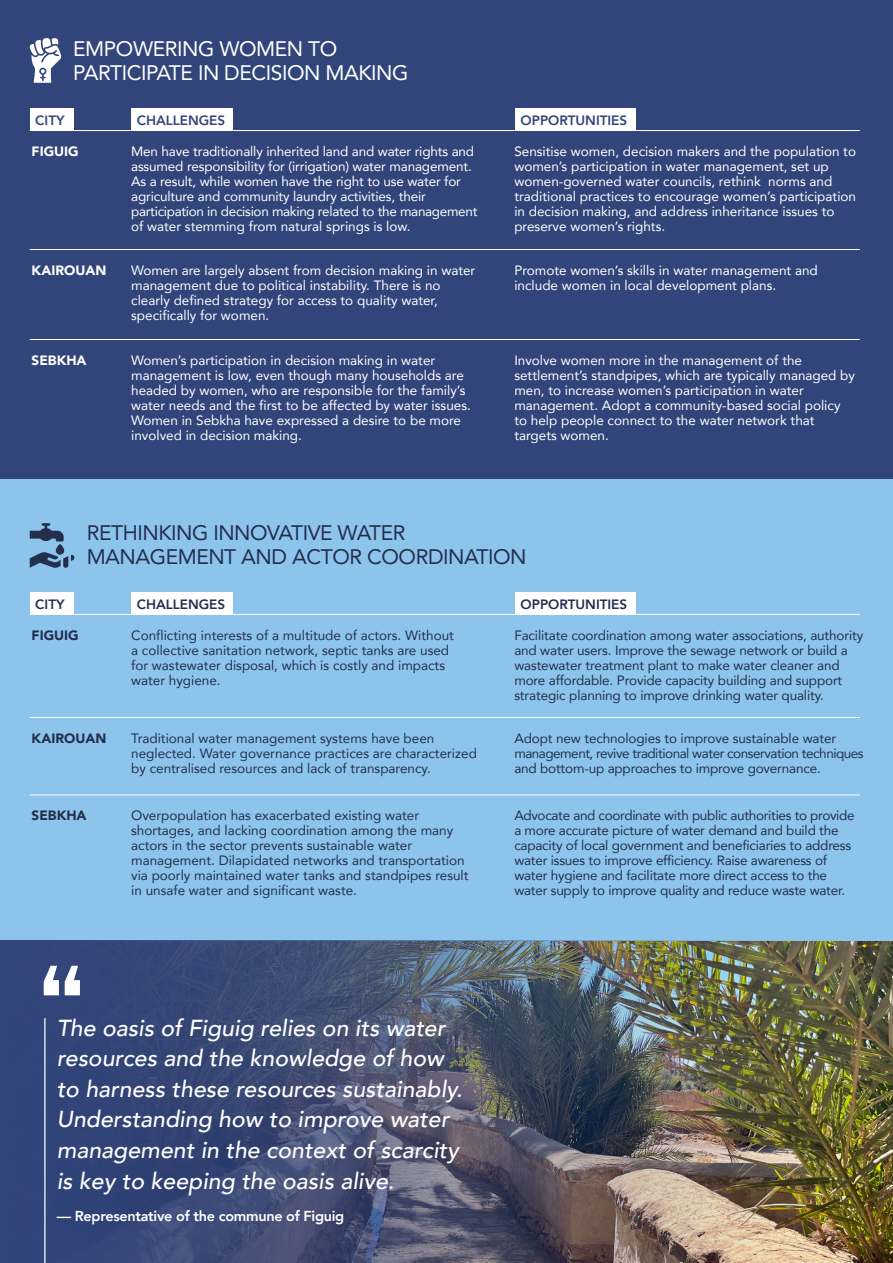
<style>
.page{position:relative;width:893px;height:1263px;background:#fff}
.page>*{position:absolute;margin:0;border:0;box-sizing:border-box;transform-origin:0 0}
.t1{font:italic 500 23.1px/30.6px "Avenir";color:#fff}
.t2{font:21px/24px "Avenir";letter-spacing:-.02em;color:#242f4d}
.t3{font:21px/24px "Avenir";letter-spacing:-.02em;color:#fff}
.t4{font:800 14.4px "Avenir";letter-spacing:-.02em;color:#fff}
.t5{font:13.5px/15px "Avenir";color:#fff}
.t6{font:13.5px/15px "Avenir";letter-spacing:-.01em;color:#242f4d}
.t7{font:800 13.5px "Avenir";color:#32457b}
.t8{font:800 13.5px "Avenir";color:#242f4d}
.t9{font:900 13.5px "Avenir";color:#fff}
.t10{font:900 13.5px "Avenir";color:#242f4d}
</style>
<div class="page">
<div style="left:0;top:0;width:893px;height:482px;background:#32457b"></div>
<hr style="left:30px;top:130px;width:830px;height:1px;background:#fff">
<hr style="left:30px;top:249px;width:830px;height:1px;background:#fff">
<hr style="left:30px;top:339px;width:830px;height:1px;background:#fff">
<div style="left:30px;top:108px;width:43px;height:23px;background:#fff"></div>
<div style="left:131px;top:108px;width:102px;height:23px;background:#fff"></div>
<div style="left:515px;top:108px;width:120px;height:23px;background:#fff"></div>
<svg style="left:30px;top:38px;width:31px;height:45px"></svg>
<div style="left:0;top:479px;width:893px;height:461px;background:#8cc4eb"></div>
<hr style="left:30px;top:614px;width:830px;height:1px;background:#fff">
<hr style="left:30px;top:717px;width:830px;height:1px;background:#fff">
<hr style="left:30px;top:795px;width:830px;height:1px;background:#fff">
<div style="left:30px;top:592px;width:43px;height:22px;background:#fff"></div>
<div style="left:131px;top:592px;width:102px;height:22px;background:#fff"></div>
<div style="left:515px;top:592px;width:120px;height:22px;background:#fff"></div>
<svg style="left:30px;top:523px;width:45px;height:45px"></svg>
<img style="left:0;top:940px;width:893px;height:323px">
<svg style="left:44px;top:966px;width:36px;height:29px"></svg>
<hr style="left:44px;top:1018px;width:2px;height:245px;background:#fff">
<h2 class="t3" style="left:73px;top:36px;width:337px">EMPOWERING WOMEN TO<br>PARTICIPATE IN DECISION MAKING</h2>
<p class="t7" style="left:35px;top:109px;width:31px">CITY</p>
<p class="t7" style="left:137px;top:109px;width:90px">CHALLENGES</p>
<p class="t7" style="left:521px;top:109px;width:108px">OPPORTUNITIES</p>
<p class="t9" style="left:32px;top:140px;width:49px">FIGUIG</p>
<p class="t5" style="left:131px;top:143px;width:348px">Men have traditionally inherited land and water rights and assumed responsibility for (irrigation) water management.<br>As a result, while women have the right to use water for agriculture and community laundry activities, their participation in decision making related to the management of water stemming from natural springs is low.</p>
<p class="t5" style="left:514px;top:143px;width:343px">Sensitise women, decision makers and the population to women’s participation in water management, set up women-governed water councils, rethink norms and traditional practices to encourage women’s participation in decision making, and address inheritance issues to preserve women’s rights.</p>
<p class="t9" style="left:32px;top:259px;width:76px">KAIROUAN</p>
<p class="t5" style="left:131px;top:262px;width:346px">Women are largely absent from decision making in water management due to political instability. There is no clearly defined strategy for access to quality water, specifically for women.</p>
<p class="t5" style="left:514px;top:262px;width:305px">Promote women’s skills in water management and include women in local development plans.</p>
<p class="t9" style="left:32px;top:349px;width:56px">SEBKHA</p>
<p class="t5" style="left:131px;top:352px;width:341px">Women’s participation in decision making in water management is low, even though many households are headed by women, who are responsible for the family’s water needs and the first to be affected by water issues.<br>Women in Sebkha have expressed a desire to be more involved in decision making.</p>
<p class="t5" style="left:514px;top:352px;width:342px">Involve women more in the management of the settlement’s standpipes, which are typically managed by men, to increase women’s participation in water management. Adopt a community-based social policy to help people connect to the water network that targets women.</p>
<h2 class="t2" style="left:87px;top:520px;width:441px">RETHINKING INNOVATIVE WATER<br>MANAGEMENT AND ACTOR COORDINATION</h2>
<p class="t8" style="left:35px;top:593px;width:31px">CITY</p>
<p class="t8" style="left:137px;top:593px;width:90px">CHALLENGES</p>
<p class="t8" style="left:521px;top:593px;width:108px">OPPORTUNITIES</p>
<p class="t10" style="left:32px;top:623px;width:49px">FIGUIG</p>
<p class="t6" style="left:131px;top:627px;width:324px">Conflicting interests of a multitude of actors. Without a collective sanitation network, septic tanks are used for wastewater disposal, which is costly and impacts water hygiene.</p>
<p class="t6" style="left:514px;top:627px;width:350px">Facilitate coordination among water associations, authority and water users. Improve the sewage network or build a wastewater treatment plant to make water cleaner and more affordable. Provide capacity building and support strategic planning to improve drinking water quality.</p>
<p class="t10" style="left:32px;top:726px;width:76px">KAIROUAN</p>
<p class="t6" style="left:131px;top:730px;width:347px">Traditional water management systems have been neglected. Water governance practices are characterized by centralised resources and lack of transparency.</p>
<p class="t6" style="left:514px;top:730px;width:351px">Adopt new technologies to improve sustainable water management, revive traditional water conservation techniques and bottom-up approaches to improve governance.</p>
<p class="t10" style="left:32px;top:804px;width:56px">SEBKHA</p>
<p class="t6" style="left:131px;top:808px;width:339px">Overpopulation has exacerbated existing water shortages, and lacking coordination among the many actors in the sector prevents sustainable water management. Dilapidated networks and transportation via poorly maintained water tanks and standpipes result in unsafe water and significant waste.</p>
<p class="t6" style="left:514px;top:808px;width:342px">Advocate and coordinate with public authorities to provide a more accurate picture of water demand and build the capacity of local government and beneficiaries to address water issues to improve efficiency. Raise awareness of water hygiene and facilitate more direct access to the water supply to improve quality and reduce waste water.</p>
<h1 class="t1" style="left:57px;top:1012px;width:407px">The oasis of Figuig relies on its water resources and the knowledge of how to harness these resources sustainably.<br>Understanding how to improve water management in the context of scarcity is key to keeping the oasis alive.</h1>
<p class="t4" style="left:57px;top:1205px;width:289px">— Representative of the commune of Figuig</p>
</div>
